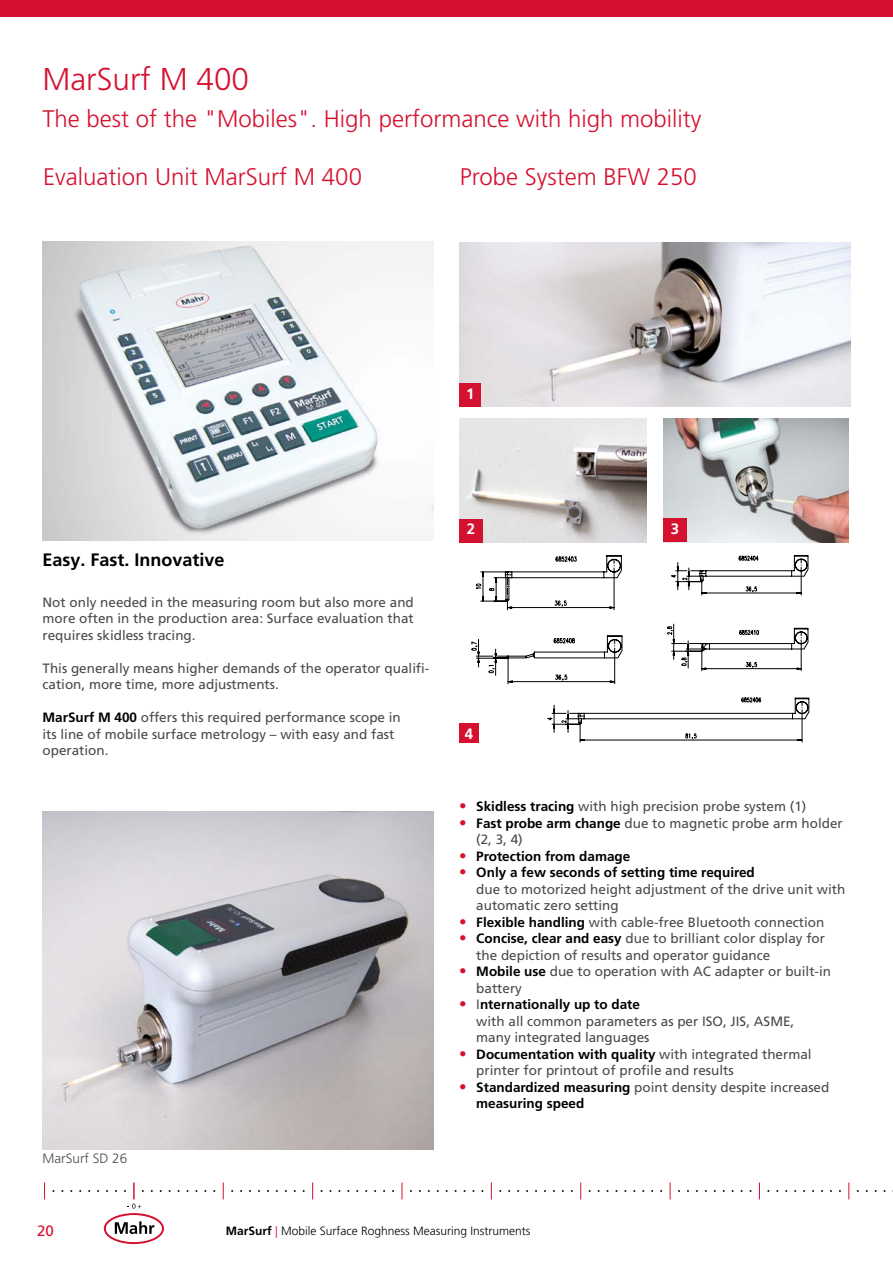
<style>
.page{position:relative;width:893px;height:1263px;background:#fff}
.page>*{position:absolute;margin:0;border:0;box-sizing:border-box;transform-origin:0 0}
.t1{font:300 31.5px "Frutiger LT Pro";color:#d51130}
.t2{font:300 24px "Frutiger LT Pro";color:#d51130}
.t3{font:700 18px "Frutiger LT Pro";color:#000}
.t4{font:700 15px "Frutiger LT Pro";color:#fff}
.t5{font:15px "Frutiger LT Pro";color:#d51130}
.t6{font:13.5px/16.5px "Frutiger LT Pro";color:#4a4a49}
.t7{font:700 13.5px/16.5px "Frutiger LT Pro";color:#000}
.t8{font:300 13.5px "Frutiger LT Pro";color:#4a4a49}
.t9{font:300 12px "Frutiger LT Pro";color:#000}
.s1{font-weight:700;color:#000}
.s2{font-weight:300;font-size:15px;color:#d51130}
.s3{font-weight:400;color:#4a4a49}
.s4{font-weight:700}
.s5{color:#d51130}
</style>
<div class="page">
<img style="left:459px;top:418px;width:187px;height:124px">
<img style="left:459px;top:242px;width:391px;height:164px">
<img style="left:663px;top:418px;width:185px;height:124px">
<img style="left:43px;top:242px;width:391px;height:299px">
<img style="left:43px;top:812px;width:391px;height:337px">
<svg style="left:671px;top:555px;width:138px;height:40px"></svg>
<svg style="left:667px;top:624px;width:142px;height:47px"></svg>
<svg style="left:548px;top:697px;width:261px;height:45px"></svg>
<svg style="left:471px;top:635px;width:151px;height:49px"></svg>
<svg style="left:475px;top:555px;width:147px;height:55px"></svg>
<div style="left:459px;top:383px;width:22px;height:23px;background:#d51130"></div>
<div style="left:459px;top:519px;width:24px;height:23px;background:#d51130"></div>
<div style="left:663px;top:519px;width:24px;height:23px;background:#d51130"></div>
<div style="left:459px;top:723px;width:19px;height:20px;background:#d51130"></div>
<div style="left:0;top:0;width:893px;height:17px;background:#d51130"></div>
<svg style="left:44px;top:1182px;width:1px;height:17px"></svg>
<svg style="left:97px;top:1182px;width:74px;height:62px"></svg>
<svg style="left:223px;top:1182px;width:1px;height:17px"></svg>
<svg style="left:312px;top:1182px;width:1px;height:17px"></svg>
<svg style="left:402px;top:1182px;width:1px;height:17px"></svg>
<svg style="left:491px;top:1182px;width:1px;height:17px"></svg>
<svg style="left:580px;top:1182px;width:1px;height:17px"></svg>
<svg style="left:670px;top:1182px;width:1px;height:17px"></svg>
<svg style="left:759px;top:1182px;width:1px;height:17px"></svg>
<svg style="left:848px;top:1182px;width:1px;height:17px"></svg>
<h1 class="t1" style="left:43px;top:61px;width:208px">MarSurf M 400</h1>
<h2 class="t2" style="left:43px;top:105px;width:660px">The best of the "Mobiles". High performance with high mobility</h2>
<h2 class="t2" style="left:43px;top:162px;width:320px">Evaluation Unit MarSurf M 400</h2>
<h2 class="t2" style="left:460px;top:162px;width:238px">Probe System BFW 250</h2>
<p class="t4" style="left:466px;top:385px;width:10px">1</p>
<h3 class="t3" style="left:43px;top:549px;width:184px">Easy. Fast. Innovative</h3>
<p class="t6" style="left:43px;top:594px;width:373px;text-align:justify">Not only needed in the measuring room but also more and more often in the production area: Surface evaluation that requires skidless tracing.</p>
<p class="t6" style="left:43px;top:660px;width:388px">This generally means higher demands of the operator qualifi&shy;cation, more time, more adjustments.</p>
<p class="t6" style="left:43px;top:709px;width:360px"><span class="s1">MarSurf M 400</span> offers this required performance scope in its line of mobile surface metrology – with easy and fast operation.</p>
<p class="t8" style="left:43px;top:1151px;width:86px">MarSurf SD 26</p>
<p class="t4" style="left:467px;top:520px;width:10px">2</p>
<p class="t4" style="left:671px;top:520px;width:10px">3</p>
<p class="t4" style="left:465px;top:725px;width:10px">4</p>
<p class="t6" style="left:459px;top:798px;width:349px"><span class="s2">•</span> <span class="s1">Skidless tracing</span> with high precision probe system (1)</p>
<p class="t6" style="left:476px;top:815px;width:368px;text-indent:-17px"><span class="s2">•</span> <span class="s1">Fast probe arm change</span> due to magnetic probe arm holder (2, 3, 4)</p>
<p class="t7" style="left:459px;top:848px;width:173px"><span class="s2">•</span> Protection from damage</p>
<p class="t6" style="left:476px;top:864px;width:371px;text-indent:-17px"><span class="s2">•</span> <span class="s1">Only a few seconds of setting time required<br></span>due to motorized height adjustment of the drive unit with automatic zero setting</p>
<p class="t6" style="left:459px;top:914px;width:367px"><span class="s2">•</span> <span class="s1">Flexible handling</span> with cable-free Bluetooth connection</p>
<p class="t6" style="left:476px;top:930px;width:350px;text-indent:-17px"><span class="s2">•</span> <span class="s1">Concise, clear and easy</span> due to brilliant color display for the depiction of results and operator guidance</p>
<p class="t6" style="left:476px;top:963px;width:356px;text-indent:-17px"><span class="s2">•</span> <span class="s1">Mobile use</span> due to operation with AC adapter or built-in battery</p>
<p class="t6" style="left:476px;top:996px;width:320px;text-indent:-17px"><span class="s2">•</span> I<span class="s1">nternationally up to date<br></span>with all common parameters as per ISO, JIS, ASME, many integrated languages</p>
<p class="t6" style="left:476px;top:1046px;width:337px;text-indent:-17px"><span class="s2">•</span> <span class="s1">Documentation with quality</span> with integrated thermal printer for printout of profile and results</p>
<p class="t7" style="left:476px;top:1079px;width:355px;text-indent:-17px"><span class="s2">•</span> Standardized measuring <span class="s3">point density despite increased </span>measuring speed</p>
<p class="t5" style="left:37px;top:1222px;width:18px">20</p>
<p class="t9" style="left:226px;top:1224px;width:306px"><span class="s4">MarSurf</span> <span class="s5">|</span> Mobile Surface Roghness Measuring Instruments</p>
</div>
